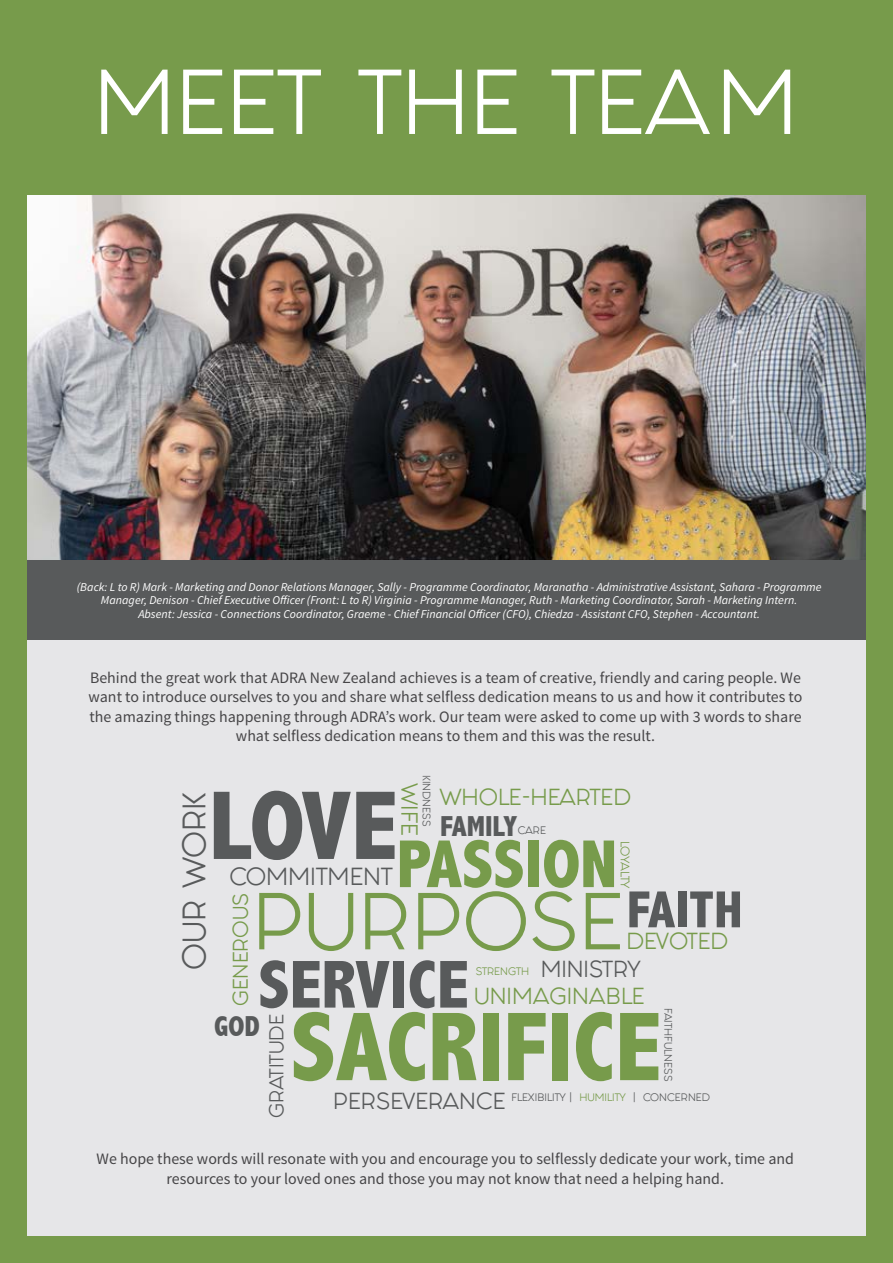
<style>
.page{position:relative;width:893px;height:1263px;background:#779b4b}
.page>*{position:absolute;margin:0;border:0;box-sizing:border-box;transform-origin:0 0}
.t1{font:800 condensed 98.55px "Abadi";color:#779b4b}
.t2{font:800 condensed 98.55px "Abadi";color:#585a5b}
.t3{font:78px "Fashion Fetish";color:#fff}
.t4{font:68.4px "Fashion Fetish";color:#779b4b}
.t5{font:800 condensed 68.4px "Abadi";color:#779b4b}
.t6{font:800 condensed 68.4px "Abadi";color:#585a5b}
.t7{font:800 condensed 52.65px "Abadi";color:#585a5b}
.t8{font:800 condensed 28.95px "Abadi";color:#585a5b}
.t9{font:27.6px "Fashion Fetish";color:#585a5b}
.t10{font:21px "Fashion Fetish";color:#585a5b}
.t11{font:19.65px "Fashion Fetish";color:#779b4b}
.t12{font:19.65px "Fashion Fetish";color:#585a5b}
.t13{font:18px "Fashion Fetish";color:#779b4b}
.t14{font:17.1px "Fashion Fetish";color:#585a5b}
.t15{font:15.9px/19.5px "Source Sans Pro";color:#464547;text-align:center}
.t16{font:italic 12px/13.5px "Source Sans Pro";color:#fff;text-align:center}
.t17{font:10.5px "Fashion Fetish";letter-spacing:-.04em;color:#779b4b}
.t18{font:9.15px "Fashion Fetish";color:#585a5b}
.t19{font:9.15px "Fashion Fetish";color:#779b4b}
.s1{color:#779b4b}
</style>
<div class="page">
<div style="left:27px;top:196px;width:839px;height:1039px;background:#e6e6e8"></div>
<div style="left:27px;top:557px;width:839px;height:82px;background:#585a5b"></div>
<img style="left:27px;top:196px;width:839px;height:363px">
<h2 class="t3" style="left:93px;top:40px;width:706px">MEET THE TEAM</h2>
<p class="t16" style="left:77px;top:580px;width:746px">(Back: L to R) Mark - Marketing and Donor Relations Manager, Sally - Programme Coordinator, Maranatha - Administrative Assistant, Sahara - Programme<br>Manager, Denison - Chief Executive Officer (Front: L to R) Virginia - Programme Manager, Ruth - Marketing Coordinator, Sarah - Marketing Intern.<br>Absent: Jessica - Connections Coordinator, Graeme - Chief Financial Officer (CFO), Chiedza - Assistant CFO, Stephen - Accountant.</p>
<p class="t15" style="left:89px;top:668px;width:715px">Behind the great work that ADRA New Zealand achieves is a team of creative, friendly and caring people. We want to introduce ourselves to you and share what selfless dedication means to us and how it contributes to the amazing things happening through ADRA’s work. Our team were asked to come up with 3 words to share what selfless dedication means to them and this was the result.</p>
<p class="t18" style="left:434px;top:774px;width:53px;rotate:90deg">KINDNESS</p>
<h3 class="t9" style="left:173px;top:970px;width:179px;rotate:-90deg">OUR WORK</h3>
<p class="t11" style="left:425px;top:783px;width:54px;rotate:90deg">WIFE</p>
<p class="t11" style="left:439px;top:781px;width:193px">WHOLE-HEARTED</p>
<h1 class="t2" style="left:209px;top:769px;width:190px">LOVE</h1>
<p class="t13" style="left:226px;top:1006px;width:115px;rotate:-90deg">GENEROUS</p>
<h3 class="t8" style="left:440px;top:809px;width:79px">FAMILY</h3>
<p class="t18" style="left:518px;top:823px;width:30px">CARE</p>
<h3 class="t5" style="left:397px;top:825px;width:222px">PASSION</h3>
<p class="t17" style="left:633px;top:841px;width:48px;rotate:90deg">LOYALTY</p>
<h3 class="t10" style="left:229px;top:859px;width:165px">COMMITMENT</h3>
<h3 class="t4" style="left:252px;top:867px;width:372px">PURPOSE</h3>
<h3 class="t7" style="left:627px;top:879px;width:117px">FAITH</h3>
<p class="t11" style="left:626px;top:925px;width:103px">DEVOTED</p>
<h3 class="t6" style="left:258px;top:945px;width:212px">SERVICE</h3>
<p class="t12" style="left:541px;top:954px;width:102px">MINISTRY</p>
<p class="t19" style="left:476px;top:963px;width:55px">STRENGTH</p>
<p class="t11" style="left:474px;top:981px;width:172px">UNIMAGINABLE</p>
<p class="t18" style="left:676px;top:1008px;width:75px;rotate:90deg">FAITHFULNESS</p>
<h1 class="t1" style="left:291px;top:990px;width:372px">SACRIFICE</h1>
<p class="t14" style="left:263px;top:1118px;width:105px;rotate:-90deg">GRATITUDE</p>
<h3 class="t8" style="left:214px;top:1009px;width:47px">GOD</h3>
<p class="t12" style="left:333px;top:1085px;width:174px">PERSEVERANCE</p>
<p class="t18" style="left:511px;top:1090px;width:200px">FLEXIBILITY | <span class="s1">HUMILITY</span> | CONCERNED</p>
<p class="t15" style="left:97px;top:1150px;width:699px">We hope these words will resonate with you and encourage you to selflessly dedicate your work, time and resources to your loved ones and those you may not know that need a helping hand.</p>
</div>
